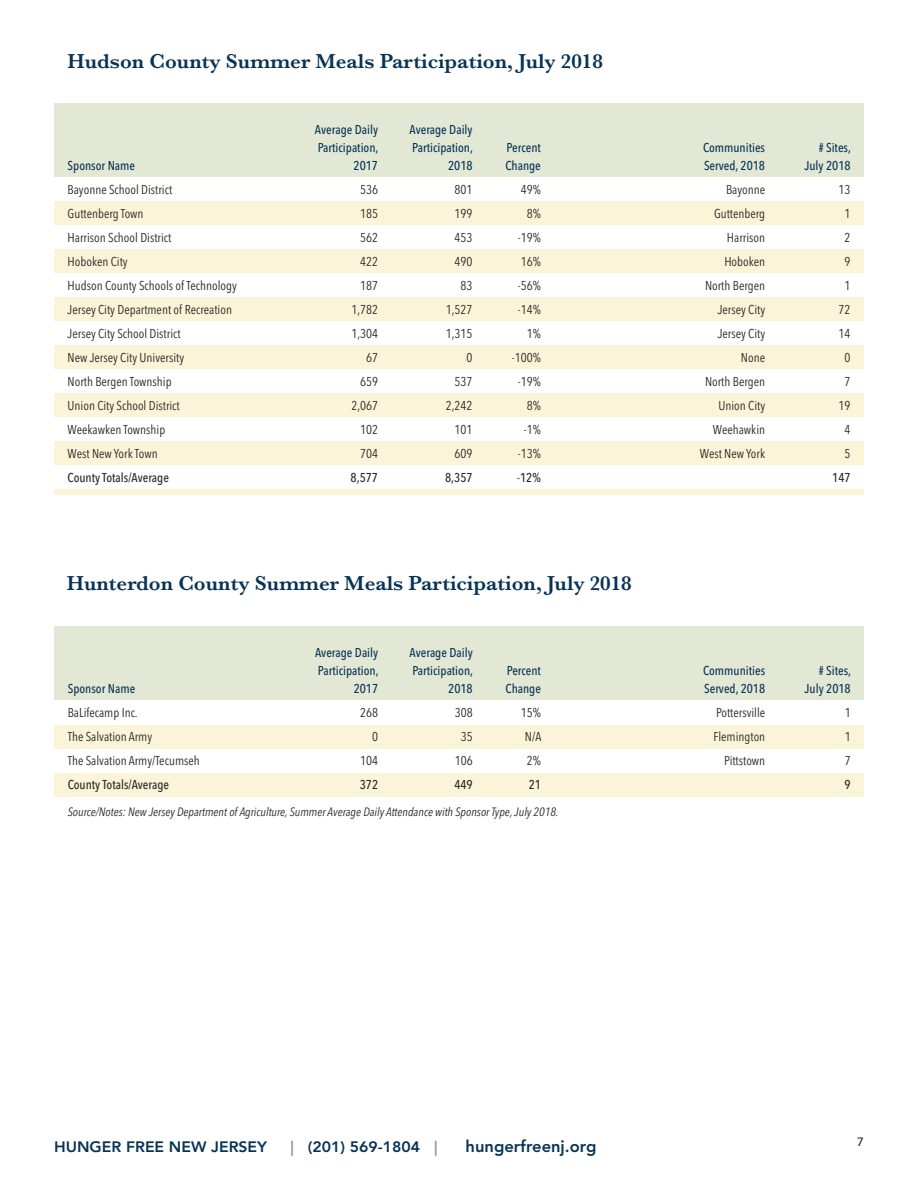
<style>
.page{position:relative;width:918px;height:1188px;background:#fff}
.page>*{position:absolute;margin:0;border:0;box-sizing:border-box;transform-origin:0 0}
.t1{font:600 21px "Baskerville";color:#083356}
.t2{font:800 16.5px "Avenir";color:#083356}
.t3{font:800 15px "Avenir";color:#083356;scale:1.05 1}
.t4{font:12.75px "Avenir Next Condensed";color:#272526}
.t5{font:500 12.75px "Avenir Next Condensed";color:#083356}
.t6{font:500 12.75px "Avenir Next Condensed";color:#272526}
.t7{font:italic 12px "Avenir Next Condensed";color:#272526}
.t8{font:500 12px "Avenir";color:#272526}
.s1{color:#8499ab}
</style>
<div class="page">
<div style="left:54px;top:103px;width:810px;height:74px;background:#e3e8d5"></div>
<div style="left:54px;top:201px;width:810px;height:24px;background:#fcf4d9"></div>
<div style="left:54px;top:249px;width:810px;height:24px;background:#fcf4d9"></div>
<div style="left:54px;top:297px;width:810px;height:24px;background:#fcf4d9"></div>
<div style="left:54px;top:345px;width:810px;height:24px;background:#fcf4d9"></div>
<div style="left:54px;top:393px;width:810px;height:24px;background:#fcf4d9"></div>
<div style="left:54px;top:441px;width:810px;height:24px;background:#fcf4d9"></div>
<div style="left:54px;top:489px;width:810px;height:6px;background:#fcf4d9"></div>
<div style="left:54px;top:626px;width:810px;height:74px;background:#e3e8d5"></div>
<div style="left:54px;top:725px;width:810px;height:24px;background:#fcf4d9"></div>
<div style="left:54px;top:773px;width:810px;height:24px;background:#fcf4d9"></div>
<h1 class="t1" style="left:68px;top:47px;width:537px">Hudson County Summer Meals Participation, July 2018</h1>
<p class="t5" style="left:315px;top:122px;width:65px">Average Daily</p>
<p class="t5" style="left:409px;top:122px;width:65px">Average Daily</p>
<p class="t5" style="left:318px;top:140px;width:62px">Participation,</p>
<p class="t5" style="left:412px;top:140px;width:62px">Participation,</p>
<p class="t5" style="left:507px;top:140px;width:36px">Percent</p>
<p class="t5" style="left:703px;top:140px;width:64px">Communities</p>
<p class="t5" style="left:819px;top:140px;width:34px"># Sites,</p>
<p class="t5" style="left:68px;top:158px;width:69px">Sponsor Name</p>
<p class="t5" style="left:354px;top:158px;width:26px">2017</p>
<p class="t5" style="left:448px;top:158px;width:26px">2018</p>
<p class="t5" style="left:505px;top:158px;width:37px">Change</p>
<p class="t5" style="left:704px;top:158px;width:63px">Served, 2018</p>
<p class="t5" style="left:804px;top:158px;width:48px">July 2018</p>
<p class="t4" style="left:68px;top:178px;width:106px">Bayonne School District</p>
<p class="t4" style="left:360px;top:178px;width:19px">536</p>
<p class="t4" style="left:455px;top:178px;width:19px">801</p>
<p class="t4" style="left:521px;top:178px;width:22px">49%</p>
<p class="t4" style="left:726px;top:178px;width:41px">Bayonne</p>
<p class="t4" style="left:839px;top:178px;width:13px">13</p>
<p class="t4" style="left:68px;top:202px;width:78px">Guttenberg Town</p>
<p class="t4" style="left:360px;top:202px;width:19px">185</p>
<p class="t4" style="left:455px;top:202px;width:19px">199</p>
<p class="t4" style="left:527px;top:202px;width:16px">8%</p>
<p class="t4" style="left:714px;top:202px;width:53px">Guttenberg</p>
<p class="t4" style="left:845px;top:202px;width:7px">1</p>
<p class="t4" style="left:68px;top:226px;width:105px">Harrison School District</p>
<p class="t4" style="left:360px;top:226px;width:19px">562</p>
<p class="t4" style="left:455px;top:226px;width:19px">453</p>
<p class="t4" style="left:518px;top:226px;width:24px">-19%</p>
<p class="t4" style="left:727px;top:226px;width:40px">Harrison</p>
<p class="t4" style="left:845px;top:226px;width:7px">2</p>
<p class="t4" style="left:68px;top:250px;width:62px">Hoboken City</p>
<p class="t4" style="left:360px;top:250px;width:19px">422</p>
<p class="t4" style="left:455px;top:250px;width:19px">490</p>
<p class="t4" style="left:521px;top:250px;width:22px">16%</p>
<p class="t4" style="left:724px;top:250px;width:42px">Hoboken</p>
<p class="t4" style="left:845px;top:250px;width:7px">9</p>
<p class="t4" style="left:68px;top:274px;width:171px">Hudson County Schools of Technology</p>
<p class="t4" style="left:360px;top:274px;width:19px">187</p>
<p class="t4" style="left:461px;top:274px;width:13px">83</p>
<p class="t4" style="left:518px;top:274px;width:24px">-56%</p>
<p class="t4" style="left:705px;top:274px;width:62px">North Bergen</p>
<p class="t4" style="left:845px;top:274px;width:7px">1</p>
<p class="t4" style="left:68px;top:298px;width:166px">Jersey City Department of Recreation</p>
<p class="t4" style="left:351px;top:298px;width:28px">1,782</p>
<p class="t4" style="left:446px;top:298px;width:28px">1,527</p>
<p class="t4" style="left:518px;top:298px;width:24px">-14%</p>
<p class="t4" style="left:718px;top:298px;width:49px">Jersey City</p>
<p class="t4" style="left:839px;top:298px;width:13px">72</p>
<p class="t4" style="left:68px;top:322px;width:114px">Jersey City School District</p>
<p class="t4" style="left:351px;top:322px;width:28px">1,304</p>
<p class="t4" style="left:446px;top:322px;width:28px">1,315</p>
<p class="t4" style="left:527px;top:322px;width:16px">1%</p>
<p class="t4" style="left:718px;top:322px;width:49px">Jersey City</p>
<p class="t4" style="left:839px;top:322px;width:13px">14</p>
<p class="t4" style="left:68px;top:346px;width:118px">New Jersey City University</p>
<p class="t4" style="left:366px;top:346px;width:13px">67</p>
<p class="t4" style="left:467px;top:346px;width:7px">0</p>
<p class="t4" style="left:512px;top:346px;width:30px">-100%</p>
<p class="t4" style="left:741px;top:346px;width:26px">None</p>
<p class="t4" style="left:845px;top:346px;width:7px">0</p>
<p class="t4" style="left:68px;top:370px;width:106px">North Bergen Township</p>
<p class="t4" style="left:360px;top:370px;width:19px">659</p>
<p class="t4" style="left:455px;top:370px;width:19px">537</p>
<p class="t4" style="left:518px;top:370px;width:24px">-19%</p>
<p class="t4" style="left:705px;top:370px;width:62px">North Bergen</p>
<p class="t4" style="left:845px;top:370px;width:7px">7</p>
<p class="t4" style="left:68px;top:394px;width:114px">Union City School District</p>
<p class="t4" style="left:351px;top:394px;width:28px">2,067</p>
<p class="t4" style="left:446px;top:394px;width:28px">2,242</p>
<p class="t4" style="left:527px;top:394px;width:16px">8%</p>
<p class="t4" style="left:718px;top:394px;width:48px">Union City</p>
<p class="t4" style="left:839px;top:394px;width:13px">19</p>
<p class="t4" style="left:68px;top:418px;width:99px">Weekawken Township</p>
<p class="t4" style="left:360px;top:418px;width:19px">102</p>
<p class="t4" style="left:455px;top:418px;width:19px">101</p>
<p class="t4" style="left:524px;top:418px;width:18px">-1%</p>
<p class="t4" style="left:713px;top:418px;width:54px">Weehawkin</p>
<p class="t4" style="left:845px;top:418px;width:7px">4</p>
<p class="t4" style="left:68px;top:442px;width:92px">West New York Town</p>
<p class="t4" style="left:360px;top:442px;width:19px">704</p>
<p class="t4" style="left:455px;top:442px;width:19px">609</p>
<p class="t4" style="left:518px;top:442px;width:24px">-13%</p>
<p class="t4" style="left:700px;top:442px;width:67px">West New York</p>
<p class="t4" style="left:845px;top:442px;width:7px">5</p>
<p class="t6" style="left:68px;top:470px;width:103px">County Totals/Average</p>
<p class="t6" style="left:351px;top:470px;width:29px">8,577</p>
<p class="t6" style="left:445px;top:470px;width:29px">8,357</p>
<p class="t6" style="left:517px;top:470px;width:25px">-12%</p>
<p class="t6" style="left:832px;top:470px;width:20px">147</p>
<h1 class="t1" style="left:67px;top:568px;width:567px">Hunterdon County Summer Meals Participation, July 2018</h1>
<p class="t5" style="left:315px;top:645px;width:65px">Average Daily</p>
<p class="t5" style="left:410px;top:645px;width:65px">Average Daily</p>
<p class="t5" style="left:318px;top:663px;width:62px">Participation,</p>
<p class="t5" style="left:412px;top:663px;width:62px">Participation,</p>
<p class="t5" style="left:507px;top:663px;width:36px">Percent</p>
<p class="t5" style="left:703px;top:663px;width:64px">Communities</p>
<p class="t5" style="left:819px;top:663px;width:34px"># Sites,</p>
<p class="t5" style="left:68px;top:681px;width:69px">Sponsor Name</p>
<p class="t5" style="left:354px;top:681px;width:26px">2017</p>
<p class="t5" style="left:448px;top:681px;width:26px">2018</p>
<p class="t5" style="left:506px;top:681px;width:37px">Change</p>
<p class="t5" style="left:704px;top:681px;width:63px">Served, 2018</p>
<p class="t5" style="left:805px;top:681px;width:48px">July 2018</p>
<p class="t4" style="left:68px;top:702px;width:71px">BaLifecamp Inc.</p>
<p class="t4" style="left:360px;top:702px;width:19px">268</p>
<p class="t4" style="left:455px;top:702px;width:19px">308</p>
<p class="t4" style="left:521px;top:702px;width:22px">15%</p>
<p class="t4" style="left:716px;top:702px;width:51px">Pottersville</p>
<p class="t4" style="left:845px;top:702px;width:7px">1</p>
<p class="t4" style="left:68px;top:726px;width:86px">The Salvation Army</p>
<p class="t4" style="left:372px;top:726px;width:7px">0</p>
<p class="t4" style="left:461px;top:726px;width:13px">35</p>
<p class="t4" style="left:525px;top:726px;width:18px">N/A</p>
<p class="t4" style="left:713px;top:726px;width:53px">Flemington</p>
<p class="t4" style="left:845px;top:726px;width:7px">1</p>
<p class="t4" style="left:68px;top:750px;width:134px">The Salvation Army/Tecumseh</p>
<p class="t4" style="left:360px;top:750px;width:19px">104</p>
<p class="t4" style="left:455px;top:750px;width:19px">106</p>
<p class="t4" style="left:527px;top:750px;width:16px">2%</p>
<p class="t4" style="left:724px;top:750px;width:43px">Pittstown</p>
<p class="t4" style="left:845px;top:750px;width:7px">7</p>
<p class="t6" style="left:68px;top:777px;width:103px">County Totals/Average</p>
<p class="t6" style="left:360px;top:777px;width:20px">372</p>
<p class="t6" style="left:454px;top:777px;width:20px">449</p>
<p class="t6" style="left:529px;top:777px;width:14px">21</p>
<p class="t6" style="left:845px;top:777px;width:8px">9</p>
<p class="t7" style="left:68px;top:805px;width:492px">Source/Notes: New Jersey Department of Agriculture, Summer Average Daily Attendance with Sponsor Type,July 2018.</p>
<p class="t3" style="left:54px;top:1135px;width:205px">HUNGER FREE NEW JERSEY</p>
<p class="t3" style="left:291px;top:1135px;width:142px"><span class="s1">|</span> (201) 569-1804 <span class="s1">|</span></p>
<p class="t2" style="left:466px;top:1133px;width:132px">hungerfreenj.org</p>
<p class="t8" style="left:857px;top:1131px;width:8px">7</p>
</div>
